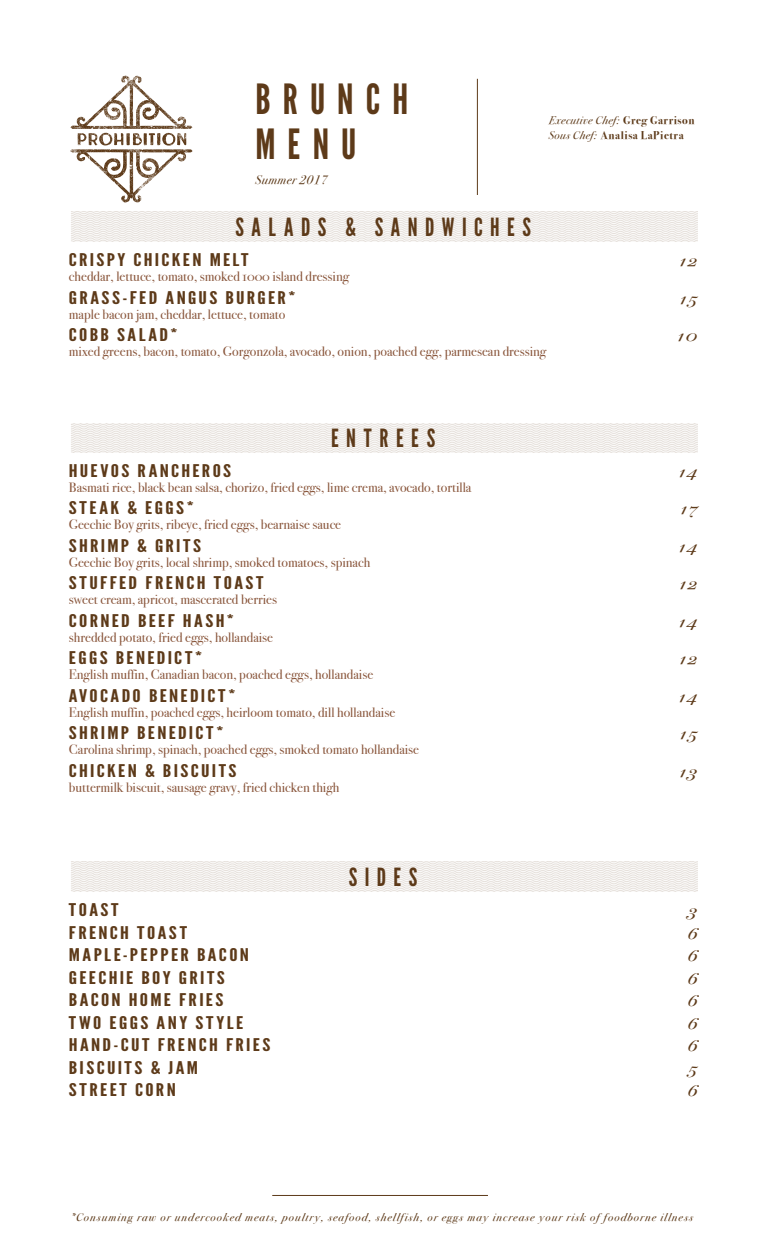
<style>
.page{position:relative;width:765px;height:1260px;background:#fff}
.page>*{position:absolute;margin:0;border:0;box-sizing:border-box;transform-origin:0 0}
.t1{font:41.62px/45px "League Gothic";letter-spacing:.29em;color:#5d3a19}
.t2{font:25px "League Gothic";letter-spacing:.305em;color:#5d3a19}
.t3{font:17.5px "League Gothic";letter-spacing:.1em;color:#5d3a19;scale:1.33 1}
.t4{font:italic 17.5px "Bodoni Svty Two OSITCTT";letter-spacing:.1em;color:#5d3a19;scale:1.33 1}
.t5{font:13.75px "Bodoni Svty Two OSITCTT";color:#885439}
.t6{font:italic 12.5px "Bodoni Svty Two ITCTT";letter-spacing:.04em;color:#5d3a19}
.t7{font:italic 11.25px "Bodoni Svty Two ITCTT";letter-spacing:.1em;color:#5d3a19}
.t8{font:700 11.25px/14.8px "Bodoni Svty Two ITCTT";letter-spacing:.05em;color:#5d3a19}
.s1{font-weight:400;font-style:italic}
</style>
<div class="page">
<svg style="left:70px;top:76px;width:123px;height:126px"></svg>
<svg style="left:71px;top:423px;width:627px;height:30px"></svg>
<svg style="left:71px;top:212px;width:627px;height:30px"></svg>
<svg style="left:71px;top:862px;width:627px;height:29px"></svg>
<hr style="left:272px;top:1195px;width:216px;height:1px;background:#5d3a19">
<hr style="left:477px;top:79px;width:1px;height:116px;background:#5d3a19">
<h1 class="t1" style="left:255px;top:77px;width:154px">BRUNCH<br>MENU</h1>
<p class="t6" style="left:256px;top:169px;width:73px">Summer 2017</p>
<h2 class="t2" style="left:235px;top:213px;width:297px">SALADS &amp; SANDWICHES</h2>
<p class="t8" style="left:549px;top:112px;width:147px"><span class="s1">Executive Chef:</span> Greg Garrison<br><span class="s1">Sous Chef:</span> Analisa LaPietra</p>
<p class="t3" style="left:69px;top:250px;width:137px">CRISPY CHICKEN MELT</p>
<p class="t4" style="left:680px;top:250px;width:15px">12</p>
<p class="t5" style="left:69px;top:269px;width:282px">cheddar, lettuce, tomato, smoked 1000 island dressing</p>
<p class="t3" style="left:69px;top:287px;width:172px">GRASS-FED ANGUS BURGER*</p>
<p class="t4" style="left:680px;top:287px;width:15px">15</p>
<p class="t5" style="left:69px;top:306px;width:218px">maple bacon jam, cheddar, lettuce, tomato</p>
<p class="t3" style="left:69px;top:325px;width:84px">COBB SALAD*</p>
<p class="t4" style="left:678px;top:325px;width:16px">10</p>
<p class="t5" style="left:69px;top:344px;width:479px">mixed greens, bacon, tomato, Gorgonzola, avocado, onion, poached egg, parmesean dressing</p>
<h2 class="t2" style="left:331px;top:423px;width:106px">ENTREES</h2>
<p class="t3" style="left:69px;top:460px;width:124px">HUEVOS RANCHEROS</p>
<p class="t4" style="left:679px;top:460px;width:15px">14</p>
<p class="t5" style="left:69px;top:479px;width:404px">Basmati rice, black bean salsa, chorizo, fried eggs, lime crema, avocado, tortilla</p>
<p class="t3" style="left:69px;top:498px;width:96px">STEAK &amp; EGGS*</p>
<p class="t4" style="left:681px;top:498px;width:14px">17</p>
<p class="t5" style="left:69px;top:516px;width:274px">Geechie Boy grits, ribeye, fried eggs, bearnaise sauce</p>
<p class="t3" style="left:69px;top:535px;width:101px">SHRIMP &amp; GRITS</p>
<p class="t4" style="left:679px;top:535px;width:15px">14</p>
<p class="t5" style="left:69px;top:554px;width:303px">Geechie Boy grits, local shrimp, smoked tomatoes, spinach</p>
<p class="t3" style="left:69px;top:573px;width:148px">STUFFED FRENCH TOAST</p>
<p class="t4" style="left:680px;top:573px;width:15px">12</p>
<p class="t5" style="left:69px;top:591px;width:210px">sweet cream, apricot, mascerated berries</p>
<p class="t3" style="left:69px;top:610px;width:126px">CORNED BEEF HASH*</p>
<p class="t4" style="left:679px;top:610px;width:15px">14</p>
<p class="t5" style="left:69px;top:629px;width:206px">shredded potato, fried eggs, hollandaise</p>
<p class="t3" style="left:69px;top:648px;width:102px">EGGS BENEDICT*</p>
<p class="t4" style="left:680px;top:648px;width:15px">12</p>
<p class="t5" style="left:69px;top:666px;width:306px">English muffin, Canadian bacon, poached eggs, hollandaise</p>
<p class="t3" style="left:69px;top:685px;width:127px">AVOCADO BENEDICT*</p>
<p class="t4" style="left:679px;top:685px;width:15px">14</p>
<p class="t5" style="left:69px;top:704px;width:328px">English muffin, poached eggs, heirloom tomato, dill hollandaise</p>
<p class="t3" style="left:69px;top:723px;width:118px">SHRIMP BENEDICT*</p>
<p class="t4" style="left:680px;top:723px;width:15px">15</p>
<p class="t5" style="left:69px;top:741px;width:352px">Carolina shrimp, spinach, poached eggs, smoked tomato hollandaise</p>
<p class="t3" style="left:69px;top:760px;width:128px">CHICKEN &amp; BISCUITS</p>
<p class="t4" style="left:680px;top:760px;width:15px">13</p>
<p class="t5" style="left:69px;top:779px;width:272px">buttermilk biscuit, sausage gravy, fried chicken thigh</p>
<h2 class="t2" style="left:349px;top:862px;width:70px">SIDES</h2>
<p class="t3" style="left:69px;top:899px;width:39px">TOAST</p>
<p class="t4" style="left:688px;top:899px;width:8px">3</p>
<p class="t3" style="left:69px;top:922px;width:90px">FRENCH TOAST</p>
<p class="t4" style="left:688px;top:922px;width:9px">6</p>
<p class="t3" style="left:69px;top:944px;width:137px">MAPLE-PEPPER BACON</p>
<p class="t4" style="left:688px;top:944px;width:9px">6</p>
<p class="t3" style="left:69px;top:967px;width:119px">GEECHIE BOY GRITS</p>
<p class="t4" style="left:688px;top:967px;width:9px">6</p>
<p class="t3" style="left:69px;top:989px;width:118px">BACON HOME FRIES</p>
<p class="t4" style="left:688px;top:989px;width:9px">6</p>
<p class="t3" style="left:69px;top:1012px;width:133px">TWO EGGS ANY STYLE</p>
<p class="t4" style="left:688px;top:1012px;width:9px">6</p>
<p class="t3" style="left:69px;top:1034px;width:153px">HAND-CUT FRENCH FRIES</p>
<p class="t4" style="left:688px;top:1034px;width:9px">6</p>
<p class="t3" style="left:69px;top:1057px;width:99px">BISCUITS &amp; JAM</p>
<p class="t4" style="left:689px;top:1057px;width:8px">5</p>
<p class="t3" style="left:69px;top:1079px;width:82px">STREET CORN</p>
<p class="t4" style="left:688px;top:1079px;width:9px">6</p>
<p class="t7" style="left:71px;top:1208px;width:624px">*Consuming raw or undercooked meats, poultry, seafood, shellfish, or eggs may increase your risk of foodborne illness</p>
</div>
